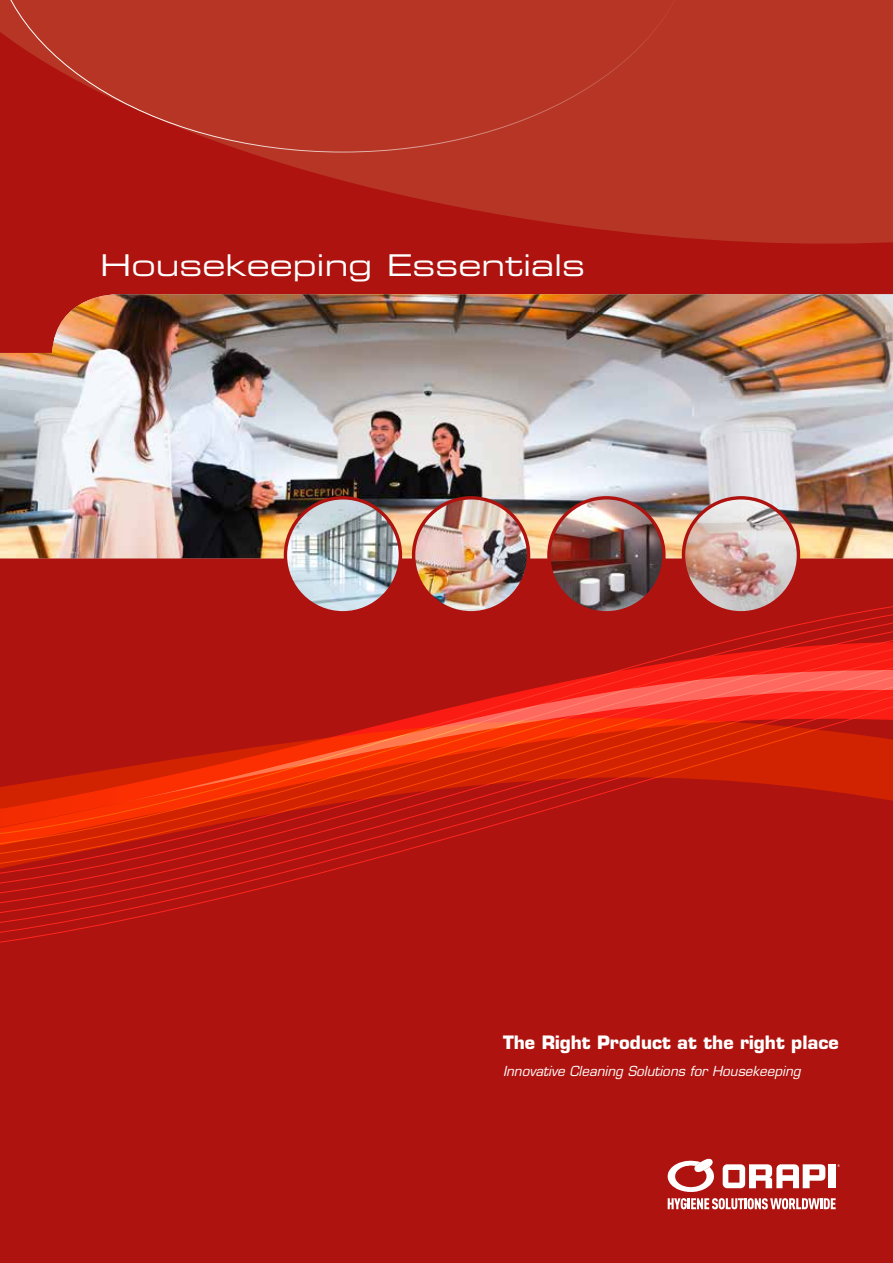
<style>
.page{position:relative;width:893px;height:1263px;background:#ae130f}
.page>*{position:absolute;margin:0;border:0;box-sizing:border-box;transform-origin:0 0}
.t1{font:30px "Eurostile Extended Two";color:#fff}
.t2{font:700 18px "Eurostile";color:#fff}
.t3{font:italic 13.5px "Eurostile";color:#fff}
</style>
<div class="page">
<img style="left:0;top:294px;width:893px;height:185px">
<svg style="left:248px;top:0;width:645px;height:244px;fill:#b73524"></svg>
<svg style="left:0;top:0;width:695px;height:152px;background:#b63122"></svg>
<img style="left:0;top:479px;width:893px;height:33px">
<img style="left:0;top:512px;width:893px;height:34px">
<img style="left:0;top:546px;width:893px;height:34px">
<img style="left:293px;top:580px;width:498px;height:22px">
<svg style="left:0;top:613px;width:893px;height:330px"></svg>
<svg style="left:118px;top:669px;width:775px;height:134px"></svg>
<img style="left:549px;top:498px;width:115px;height:115px;border-radius:57px">
<div style="left:547px;top:496px;width:119px;height:118px;border:3px solid #ae130f;border-radius:50%"></div>
<svg style="left:667px;top:1159px;width:47px;height:33px"></svg>
<div style="left:829px;top:1164px;width:7px;height:24px;background:#fff"></div>
<svg style="left:723px;top:1164px;width:102px;height:24px"></svg>
<svg style="left:668px;top:1198px;width:168px;height:11px"></svg>
<h1 class="t1" style="left:100px;top:245px;width:487px">Housekeeping Essentials</h1>
<h2 class="t2" style="left:503px;top:1031px;width:337px">The Right Product at the right place</h2>
<p class="t3" style="left:503px;top:1062px;width:299px">Innovative Cleaning Solutions for Housekeeping</p>
</div>
